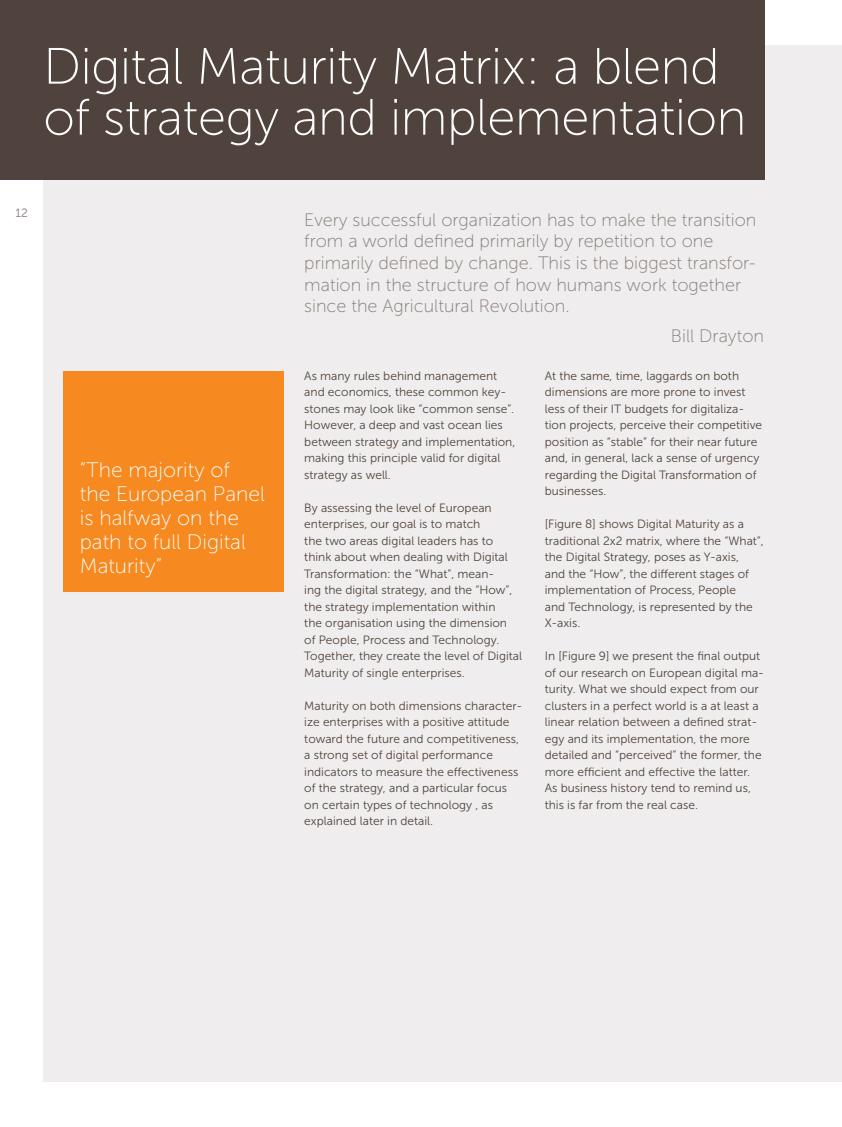
<style>
.page{position:relative;width:842px;height:1127px;background:#fff}
.page>*{position:absolute;margin:0;border:0;box-sizing:border-box;transform-origin:0 0}
.titel_1{font:51px/51px "Museo Sans 100";letter-spacing:-.01em;color:#fff}
.box{font:21px/24px "Museo Sans 100";color:#fff}
.tekst_intro_-_groter{font:18px/21.6px "Museo Sans 100";color:#867b76}
.broodtekst{font:12px/16.5px "Museo Sans 300";color:#50433d}
.t1{font:12px "Museo Sans 300";color:#867b76}
</style>
<div class="page">
<div style="left:43px;top:45px;width:799px;height:1036px;background:#efeded"></div>
<div style="left:0;top:0;width:764px;height:180px;background:#50433d"></div>
<div style="left:63px;top:371px;width:220px;height:220px;background:#f6891f"></div>
<p class="titel_1" style="left:43px;top:41px;width:705px">Digital Maturity Matrix: a blend of strategy and implementation</p>
<p class="t1" style="left:15px;top:207px;width:14px">12</p>
<p class="box" style="left:80px;top:458px;width:187px">“The majority of the European Panel is halfway on the path to full Digital<br>Maturity”</p>
<p class="tekst_intro_-_groter" style="left:304px;top:209px;width:454px">Every successful organization has to make the transition from a world defined primarily by repetition to one primarily defined by change. This is the biggest transfor&shy;mation in the structure of how humans work together since the Agricultural Revolution.</p>
<p class="tekst_intro_-_groter" style="left:671px;top:325px;width:95px">Bill Drayton</p>
<p class="broodtekst" style="left:304px;top:367px;width:212px">As many rules behind management and economics, these common key&shy;stones may look like “common sense”.<br>However, a deep and vast ocean lies between strategy and implementation, making this principle valid for digital strategy as well.</p>
<p class="broodtekst" style="left:304px;top:499px;width:219px">By assessing the level of European enterprises, our goal is to match<br>the two areas digital leaders has to think about when dealing with Digital Transformation: the “What”, mean-<br>ing the digital strategy, and the “How”, the strategy implementation within<br>the organisation using the dimension<br>of People, Process and Technology.<br>Together, they create the level of Digital Maturity of single enterprises.</p>
<p class="broodtekst" style="left:304px;top:697px;width:219px">Maturity on both dimensions character&shy;ize enterprises with a positive attitude toward the future and competitiveness, a strong set of digital performance indicators to measure the effectiveness of the strategy, and a particular focus on certain types of technology , as explained later in detail.</p>
<p class="broodtekst" style="left:545px;top:367px;width:219px">At the same, time, laggards on both dimensions are more prone to invest less of their IT budgets for digitaliza&shy;tion projects, perceive their competitive position as “stable” for their near future and, in general, lack a sense of urgency regarding the Digital Transformation of businesses.</p>
<p class="broodtekst" style="left:545px;top:516px;width:220px">[Figure 8] shows Digital Maturity as a traditional 2x2 matrix, where the “What”, the Digital Strategy, poses as Y-axis,<br>and the “How”, the different stages of implementation of Process, People<br>and Technology, is represented by the X-axis.</p>
<p class="broodtekst" style="left:545px;top:648px;width:221px">In [Figure 9] we present the final output of our research on European digital ma&shy;turity. What we should expect from our clusters in a perfect world is a at least a linear relation between a defined strat&shy;egy and its implementation, the more detailed and “perceived” the former, the more efficient and effective the latter.<br>As business history tend to remind us, this is far from the real case.</p>
</div>
